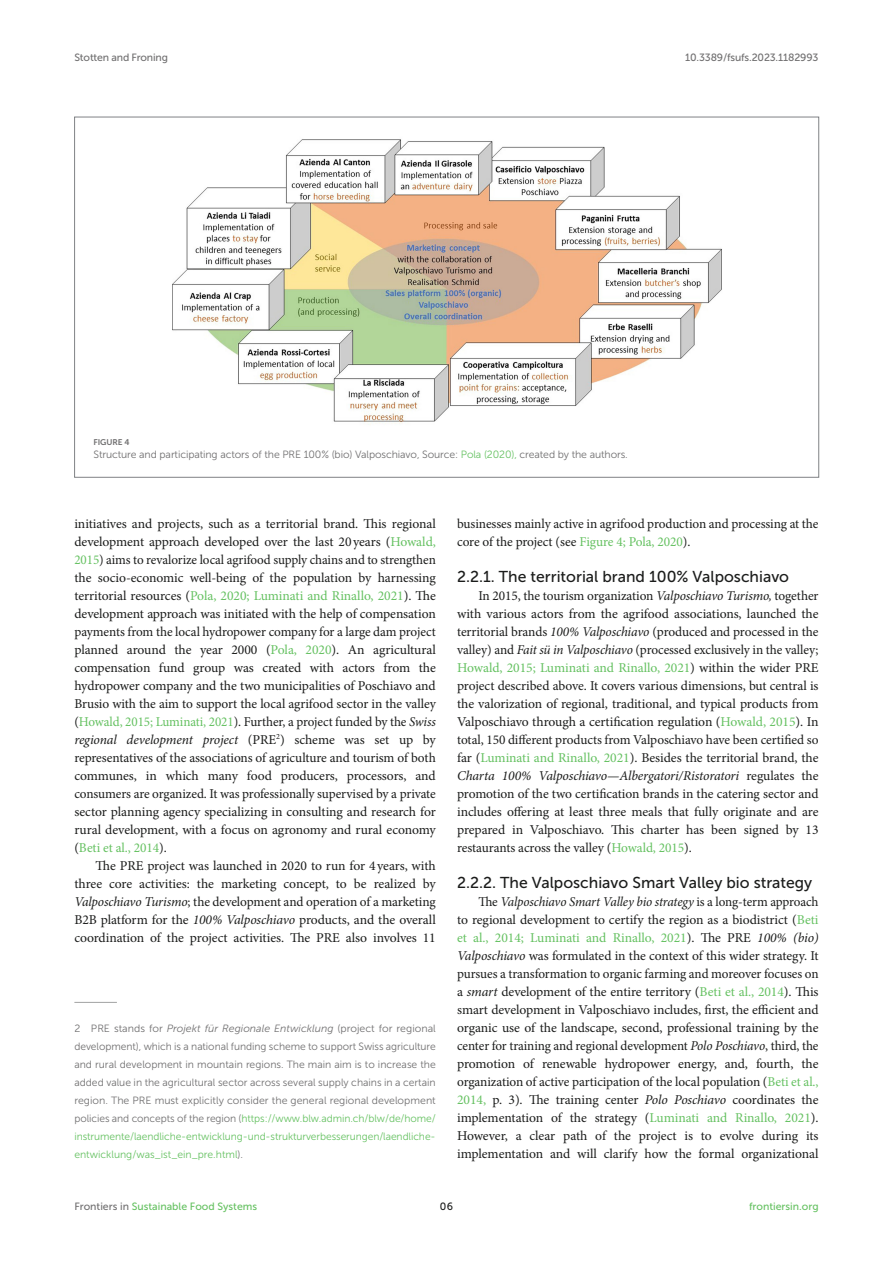
<style>
.page{position:relative;width:893px;height:1263px;background:#fff}
.page>*{position:absolute;margin:0;border:0;box-sizing:border-box;transform-origin:0 0}
.HEAD_3{font:15.75px "Museo Sans 500";color:#1b1c1b}
.TEXT_FLUSH{font:13.5px/18px "Minion Pro";letter-spacing:-.005em;color:#1b1c1b;text-align:justify}
.TEXT{font:13.5px/18px "Minion Pro";letter-spacing:-.005em;color:#1b1c1b;text-align:justify}
.FOOTNOTE{font:10.5px/18px "Museo Sans 300";letter-spacing:-.005em;color:#706f70;text-align:justify}
.FIG_LEG{font:10.5px "Museo Sans 300";letter-spacing:-.01em;color:#706f70}
.t1{font:10.5px "Museo Sans 500";color:#65c161}
.t2{font:10.5px "Museo Sans 500";letter-spacing:-.015em;color:#706f70}
.t3{font:10.5px "Museo Sans 500";color:#1b1c1b}
.FIG_HD{font:8.25px "Museo Sans 700";letter-spacing:-.01em;color:#706f70}
.s1{color:#65c161}
.s2{font-style:italic}
.s3{color:#706f70}
</style>
<div class="page">
<hr style="left:74px;top:1002px;width:43px;height:1px;background:#a2a3a3">
<img style="left:172px;top:139px;width:550px;height:286px">
<p class="t2" style="left:74px;top:51px;width:95px">Stotten and Froning</p>
<p class="t2" style="left:685px;top:51px;width:135px">10.3389/fsufs.2023.1182993</p>
<p class="FIG_HD" style="left:94px;top:437px;width:37px">FIGURE 4</p>
<p class="FIG_LEG" style="left:94px;top:449px;width:536px">Structure and participating actors of the PRE 100% (bio) Valposchiavo, Source: <span class="s1">Pola (2020),</span> created by the authors.</p>
<p class="TEXT_FLUSH" style="left:74px;top:515px;width:363px">initiatives and projects, such as a territorial brand. This regional development approach developed over the last 20years (<span class="s1">Howald, 2015</span>) aims to revalorize local agrifood supply chains and to strengthen the socio-economic well-being of the population by harnessing territorial resources (<span class="s1">Pola, 2020; Luminati and Rinallo, 2021</span>). The development approach was initiated with the help of compensation payments from the local hydropower company for a large dam project planned around the year 2000 (<span class="s1">Pola, 2020</span>). An agricultural compensation fund group was created with actors from the hydropower company and the two municipalities of Poschiavo and Brusio with the aim to support the local agrifood sector in the valley (<span class="s1">Howald, 2015; Luminati, 2021</span>). Further, a project funded by the <span class="s2">Swiss regional development project</span> (PRE<sup>2</sup>) scheme was set up by representatives of the associations of agriculture and tourism of both communes, in which many food producers, processors, and consumers are organized. It was professionally supervised by a private sector planning agency specializing in consulting and research for rural development, with a focus on agronomy and rural economy (<span class="s1">Beti et al., 2014</span>).</p>
<p class="TEXT" style="left:74px;top:857px;width:363px;text-indent:21px">The PRE project was launched in 2020 to run for 4years, with three core activities: the marketing concept, to be realized by <span class="s2">Valposchiavo Turismo</span>; the development and operation of a marketing B2B platform for the <span class="s2">100% Valposchiavo</span> products, and the overall coordination of the project activities. The PRE also involves 11</p>
<p class="FOOTNOTE" style="left:74px;top:1019px;width:363px">2 PRE stands for <span class="s2">Projekt für Regionale Entwicklung</span> (project for regional development), which is a national funding scheme to support Swiss agriculture and rural development in mountain regions. The main aim is to increase the added value in the agricultural sector across several supply chains in a certain region. The PRE must explicitly consider the general regional development policies and concepts of the region (<span class="s1">https://www.blw.admin.ch/blw/de/home/ instrumente/laendliche-entwicklung-und-strukturverbesserungen/laendliche&shy;entwicklung/was_ist_ein_pre.html</span>).</p>
<p class="TEXT" style="left:457px;top:515px;width:363px">businesses mainly active in agrifood production and processing at the core of the project (see <span class="s1">Figure 4; Pola, 2020</span>).</p>
<p class="HEAD_3" style="left:457px;top:568px;width:333px">2.2.1. The territorial brand 100% Valposchiavo</p>
<p class="TEXT_FLUSH" style="left:457px;top:587px;width:363px;text-indent:21px">In 2015, the tourism organization <span class="s2">Valposchiavo Turismo,</span> together with various actors from the agrifood associations, launched the territorial brands <span class="s2">100% Valposchiavo</span> (produced and processed in the valley) and <span class="s2">Fait sü in Valposchiavo</span> (processed exclusively in the valley; <span class="s1">Howald, 2015; Luminati and Rinallo, 2021</span>) within the wider PRE project described above. It covers various dimensions, but central is the valorization of regional, traditional, and typical products from Valposchiavo through a certification regulation (<span class="s1">Howald, 2015</span>). In total, 150 different products from Valposchiavo have been certified so far (<span class="s1">Luminati and Rinallo, 2021</span>). Besides the territorial brand, the <span class="s2">Charta 100% Valposchiavo—Albergatori/Ristoratori</span> regulates the promotion of the two certification brands in the catering sector and includes offering at least three meals that fully originate and are prepared in Valposchiavo. This charter has been signed by 13 restaurants across the valley (<span class="s1">Howald, 2015</span>).</p>
<p class="HEAD_3" style="left:457px;top:874px;width:357px">2.2.2. The Valposchiavo Smart Valley bio strategy</p>
<p class="TEXT_FLUSH" style="left:457px;top:893px;width:363px;text-indent:21px">The <span class="s2">Valposchiavo Smart Valley bio strategy</span> is a long-term approach to regional development to certify the region as a biodistrict (<span class="s1">Beti et al., 2014; Luminati and Rinallo, 2021</span>). The PRE <span class="s2">100% (bio)<br>Valposchiavo</span> was formulated in the context of this wider strategy. It pursues a transformation to organic farming and moreover focuses on a <span class="s2">smart</span> development of the entire territory (<span class="s1">Beti et al., 2014</span>). This smart development in Valposchiavo includes, first, the efficient and organic use of the landscape, second, professional training by the center for training and regional development <span class="s2">Polo Poschiavo</span>, third, the promotion of renewable hydropower energy, and, fourth, the organization of active participation of the local population (<span class="s1">Beti et al., 2014,</span> p. 3). The training center <span class="s2">Polo Poschiavo</span> coordinates the implementation of the strategy (<span class="s1">Luminati and Rinallo, 2021</span>).<br>However, a clear path of the project is to evolve during its implementation and will clarify how the formal organizational</p>
<p class="t1" style="left:74px;top:1200px;width:184px"><span class="s3">Frontiers in</span> Sustainable Food Systems</p>
<p class="t3" style="left:440px;top:1200px;width:15px">06</p>
<p class="t1" style="left:749px;top:1200px;width:71px">frontiersin.org</p>
</div>
